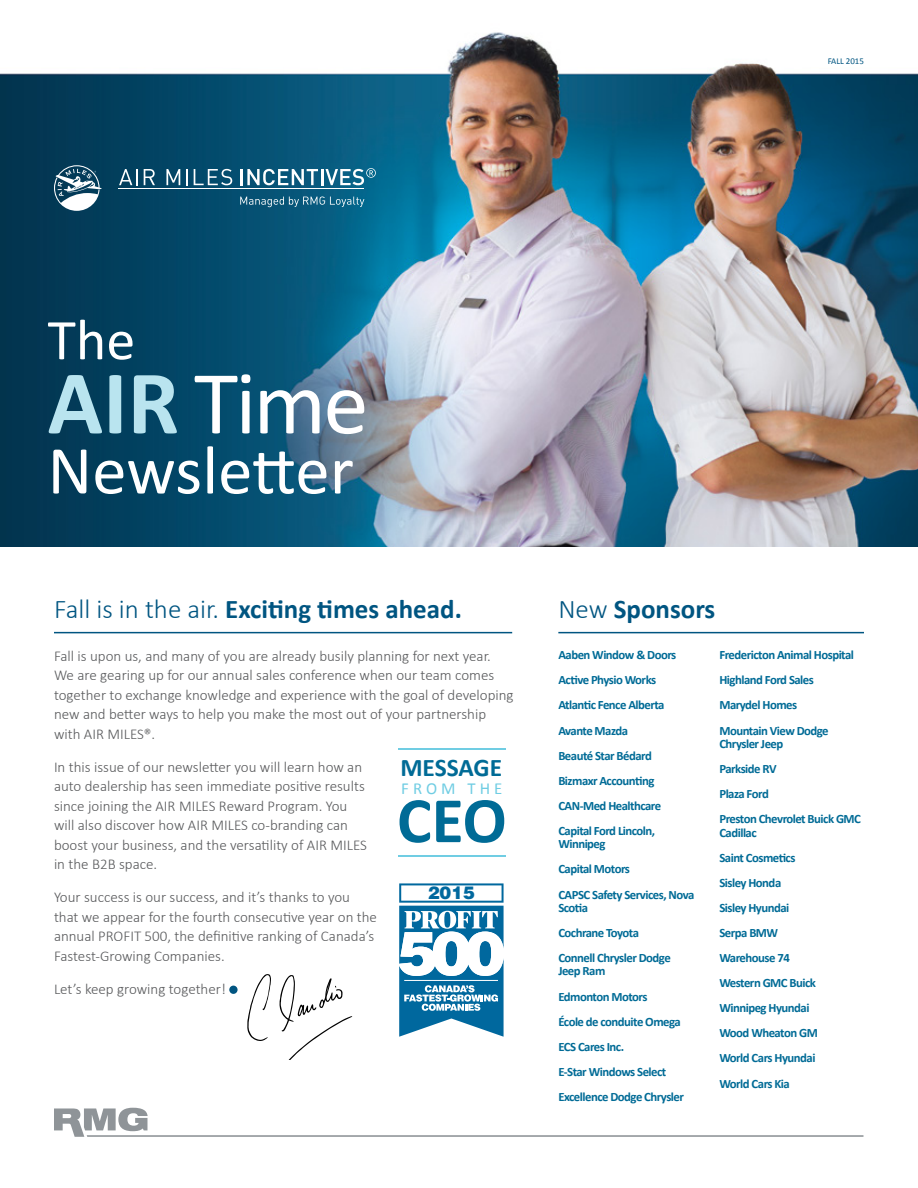
<style>
.page{position:relative;width:918px;height:1188px;background:#fff}
.page>*{position:absolute;margin:0;border:0;box-sizing:border-box;transform-origin:0 0}
.t1{font:90.9px "Calibri";color:#fff}
.t2{font:69.15px "Calibri";color:#fff}
.t3{font:700 65.55px "Calibri";color:#006b96}
.t4{font:58.2px "Calibri";color:#fff}
.t5{font:700 27px "Calibri";color:#005581}
.t6{font:700 25.5px "Calibri";letter-spacing:-.005em;color:#006b96}
.t7{font:900 17.7px "Helvetica LT Std";color:#00689e}
.t8{font:16.8px "Calibri";letter-spacing:.24em;color:#70cde3}
.t9{font:300 15px/19.5px "Calibri";color:#58595b}
.t10{font:700 12.75px/25px "Calibri";letter-spacing:-.04em;color:#006b96}
.t11{font:8.85px "Calibri";color:#005581}
.s1{font-weight:700;font-size:91.65px;color:#b9e4ef}
.s2{font-weight:300}
</style>
<div class="page">
<img style="left:0;top:32px;width:918px;height:514px">
<div style="left:229px;top:986px;width:9px;height:8px;background:#005581;border-radius:50%"></div>
<hr style="left:558px;top:632px;width:306px;height:1px;background:#005581">
<svg style="left:240px;top:196px;width:124px;height:11px"></svg>
<hr style="left:119px;top:188px;width:245px;height:1px;background:#fff">
<svg style="left:119px;top:169px;width:19px;height:16px"></svg>
<svg style="left:144px;top:169px;width:11px;height:16px"></svg>
<svg style="left:166px;top:169px;width:14px;height:16px"></svg>
<svg style="left:186px;top:169px;width:2px;height:16px"></svg>
<svg style="left:194px;top:169px;width:38px;height:16px"></svg>
<svg style="left:241px;top:168px;width:135px;height:17px"></svg>
<svg style="left:54px;top:165px;width:48px;height:46px"></svg>
<svg style="left:54px;top:1108px;width:809px;height:29px"></svg>
<hr style="left:398px;top:749px;width:108px;height:1px;background:#70cde3">
<hr style="left:398px;top:855px;width:108px;height:1px;background:#70cde3">
<svg style="left:247px;top:974px;width:24px;height:67px"></svg>
<svg style="left:279px;top:975px;width:73px;height:84px"></svg>
<hr style="left:54px;top:632px;width:458px;height:1px;background:#005581">
<svg style="left:399px;top:883px;width:105px;height:154px"></svg>
<p class="t11" style="left:828px;top:55px;width:38px">FALL 2015</p>
<h3 class="t4" style="left:48px;top:303px;width:89px">The</h3>
<h1 class="t1" style="left:48px;top:346px;width:323px"><span class="s1">AIR</span> Time</h1>
<h2 class="t2" style="left:48px;top:427px;width:308px">Newsletter</h2>
<h3 class="t5" style="left:54px;top:592px;width:409px"><span class="s2">Fall is in the air.</span> Exciting times ahead.</h3>
<p class="t9" style="left:54px;top:645px;width:461px">Fall is upon us, and many of you are already busily planning for next year.<br>We are gearing up for our annual sales conference when our team comes together to exchange knowledge and experience with the goal of developing new and better ways to help you make the most out of your partnership with AIR MILES®.</p>
<p class="t9" style="left:54px;top:756px;width:315px">In this issue of our newsletter you will learn how an auto dealership has seen immediate positive results since joining the AIR MILES Reward Program. You will also discover how AIR MILES co-branding can boost your business, and the versatility of AIR MILES in the B2B space.</p>
<p class="t9" style="left:54px;top:887px;width:325px">Your success is our success, and it’s thanks to you that we appear for the fourth consecutive year on the annual PROFIT 500, the definitive ranking of Canada’s Fastest-Growing Companies.</p>
<p class="t9" style="left:54px;top:978px;width:173px">Let’s keep growing together!</p>
<h3 class="t6" style="left:400px;top:751px;width:103px">MESSAGE</h3>
<h3 class="t3" style="left:397px;top:779px;width:111px">CEO</h3>
<p class="t8" style="left:401px;top:778px;width:103px">FROM THE</p>
<p class="t7" style="left:428px;top:881px;width:49px">2015</p>
<h3 class="t5" style="left:558px;top:592px;width:158px"><span class="s2">New</span> Sponsors</h3>
<p class="t10" style="left:558px;top:642px;width:119px">Aaben Window &amp; Doors<br>Active Physio Works<br>Atlantic Fence Alberta<br>Avante Mazda<br>Beauté Star Bédard<br>Bizmaxr Accounting<br>CAN-Med Healthcare<br>Capital Ford Lincoln,</p>
<p class="t10" style="left:558px;top:832px;width:138px">Winnipeg<br>Capital Motors<br>CAPSC Safety Services, Nova</p>
<p class="t10" style="left:558px;top:895px;width:114px">Scotia<br>Cochrane Toyota<br>Connell Chrysler Dodge</p>
<p class="t10" style="left:558px;top:959px;width:127px">Jeep Ram<br>Edmonton Motors<br>École de conduite Omega<br>ECS Cares Inc.<br>E-Star Windows Select<br>Excellence Dodge Chrysler</p>
<p class="t10" style="left:719px;top:642px;width:136px">Fredericton Animal Hospital<br>Highland Ford Sales<br>Marydel Homes<br>Mountain View Dodge</p>
<p class="t10" style="left:719px;top:731px;width:143px">Chrysler Jeep<br>Parkside RV<br>Plaza Ford<br>Preston Chevrolet Buick GMC</p>
<p class="t10" style="left:719px;top:820px;width:100px">Cadillac<br>Saint Cosmetics<br>Sisley Honda<br>Sisley Hyundai<br>Serpa BMW<br>Warehouse 74<br>Western GMC Buick<br>Winnipeg Hyundai<br>Wood Wheaton GM<br>World Cars Hyundai<br>World Cars Kia</p>
</div>
